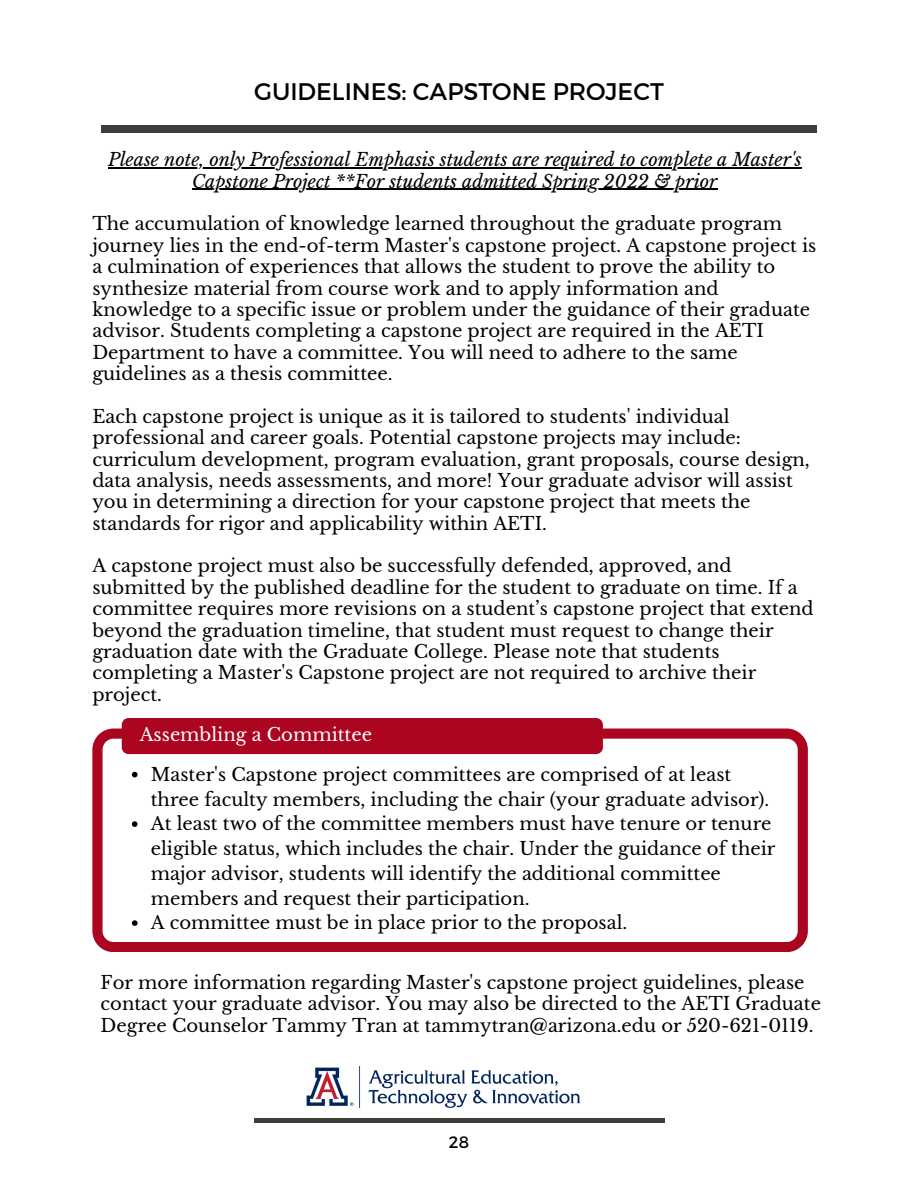
<style>
.page{position:relative;width:918px;height:1188px;background:#fff}
.page>*{position:absolute;margin:0;border:0;box-sizing:border-box;transform-origin:0 0}
.t1{font:24px "Montserrat";color:#000}
.t2{font:18px/21.3px "Libre Baskerville";color:#000}
.t3{font:italic 18px/21.3px "Libre Baskerville";color:#000;text-align:center}
.t4{font:18px "Libre Baskerville";color:#fff}
.t5{font:16.5px "Montserrat";color:#000}
</style>
<div class="page">
<div style="left:101px;top:125px;width:716px;height:8px;background:#3e3e3a"></div>
<img style="left:306px;top:1066px;width:274px;height:42px">
<hr style="left:254px;top:1118px;width:411px;height:4px;background:#3e3e3a">
<hr style="left:108px;top:167px;width:694px;height:2px;background:#000">
<hr style="left:192px;top:189px;width:526px;height:1px;background:#000">
<svg style="left:92px;top:729px;width:716px;height:223px"></svg>
<div style="left:122px;top:718px;width:481px;height:36px;background:#ab0520;border-radius:7px"></div>
<svg style="left:132px;top:772px;width:6px;height:5px"></svg>
<svg style="left:132px;top:821px;width:6px;height:6px"></svg>
<svg style="left:132px;top:920px;width:6px;height:6px"></svg>
<p class="t1" style="left:254px;top:76px;width:411px">GUIDELINES: CAPSTONE PROJECT</p>
<p class="t3" style="left:108px;top:149px;width:695px">Please note, only Professional Emphasis students are required to complete a Master's<br>Capstone Project **For students admitted Spring 2022 &amp; prior</p>
<p class="t2" style="left:92px;top:214px;width:725px">The accumulation of knowledge learned throughout the graduate program journey lies in the end-of-term Master's capstone project. A capstone project is a culmination of experiences that allows the student to prove the ability to synthesize material from course work and to apply information and knowledge to a specific issue or problem under the guidance of their graduate advisor. Students completing a capstone project are required in the AETI Department to have a committee. You will need to adhere to the same guidelines as a thesis committee.</p>
<p class="t2" style="left:92px;top:406px;width:719px">Each capstone project is unique as it is tailored to students' individual professional and career goals. Potential capstone projects may include: curriculum development, program evaluation, grant proposals, course design, data analysis, needs assessments, and more! Your graduate advisor will assist you in determining a direction for your capstone project that meets the standards for rigor and applicability within AETI.</p>
<p class="t2" style="left:92px;top:556px;width:723px">A capstone project must also be successfully defended, approved, and submitted by the published deadline for the student to graduate on time. If a committee requires more revisions on a student’s capstone project that extend beyond the graduation timeline, that student must request to change their graduation date with the Graduate College. Please note that students completing a Master's Capstone project are not required to archive their project.</p>
<p class="t4" style="left:140px;top:724px;width:234px">Assembling a Committee</p>
<p class="t2" style="left:151px;top:762px;width:620px;line-height:24.8px">Master's Capstone project committees are comprised of at least three faculty members, including the chair (your graduate advisor).</p>
<p class="t2" style="left:151px;top:812px;width:626px;line-height:24.8px">At least two of the committee members must have tenure or tenure eligible status, which includes the chair. Under the guidance of their major advisor, students will identify the additional committee members and request their participation.</p>
<p class="t2" style="left:151px;top:912px;width:478px">A committee must be in place prior to the proposal.</p>
<p class="t2" style="left:101px;top:972px;width:722px">For more information regarding Master's capstone project guidelines, please contact your graduate advisor. You may also be directed to the AETI Graduate<br>Degree Counselor Tammy Tran at tammytran@arizona.edu or 520-621-0119.</p>
<p class="t5" style="left:449px;top:1131px;width:22px">28</p>
</div>
